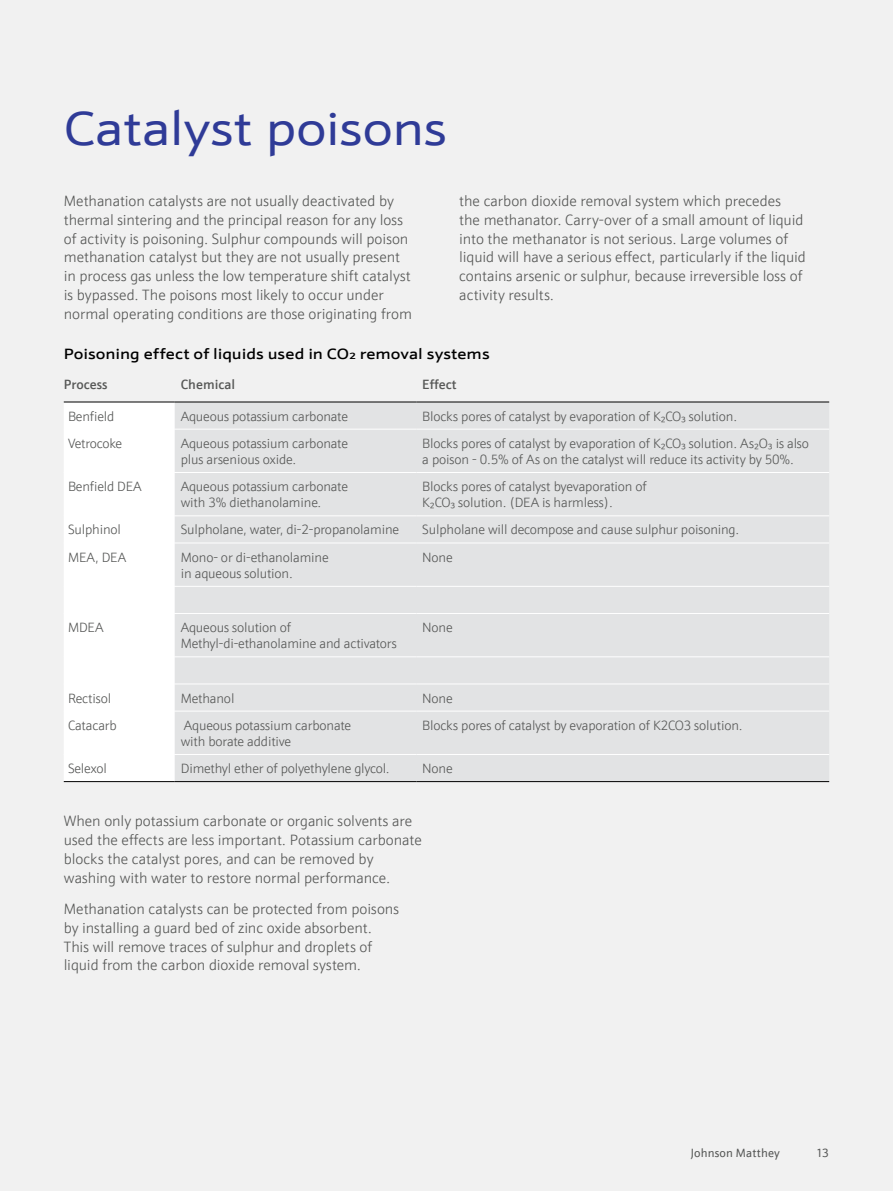
<style>
.page{position:relative;width:893px;height:1191px;background:#f1f1f1}
.page>*{position:absolute;margin:0;border:0;box-sizing:border-box;transform-origin:0 0}
.t1{font:48px "JM Sans Extended";letter-spacing:-.015em;color:#2f3b97}
.t2{font:300 15px/18.8px "JM Sans";letter-spacing:-.005em;color:#575857}
.t3{font:500 15px "JM Sans Extended";color:#000}
.t4{font:300 13.5px/16.2px "JM Sans";letter-spacing:-.01em;color:#575857}
.t5{font:500 13.5px "JM Sans";color:#575857}
.t6{font:12px "JM Sans";letter-spacing:.01em;color:#575857}
</style>
<div class="page">
<div style="left:64px;top:402px;width:111px;height:379px;background:#fff"></div>
<div style="left:175px;top:402px;width:654px;height:379px;background:#e2e3e4"></div>
<hr style="left:175px;top:781px;width:241px;height:1px;background:#000">
<hr style="left:416px;top:781px;width:413px;height:1px;background:#000">
<hr style="left:64px;top:781px;width:111px;height:1px;background:#000">
<hr style="left:64px;top:401px;width:111px;height:1px;background:#000">
<hr style="left:175px;top:401px;width:241px;height:1px;background:#000">
<hr style="left:416px;top:401px;width:413px;height:1px;background:#000">
<hr style="left:64px;top:429px;width:111px;height:1px;background:#fff">
<hr style="left:175px;top:429px;width:241px;height:1px;background:#fff">
<hr style="left:416px;top:429px;width:413px;height:1px;background:#fff">
<hr style="left:64px;top:472px;width:111px;height:1px;background:#fff">
<hr style="left:175px;top:472px;width:241px;height:1px;background:#fff">
<hr style="left:416px;top:472px;width:413px;height:1px;background:#fff">
<hr style="left:64px;top:515px;width:111px;height:1px;background:#fff">
<hr style="left:175px;top:515px;width:241px;height:1px;background:#fff">
<hr style="left:416px;top:515px;width:413px;height:1px;background:#fff">
<hr style="left:64px;top:542px;width:111px;height:1px;background:#fff">
<hr style="left:175px;top:542px;width:241px;height:1px;background:#fff">
<hr style="left:416px;top:542px;width:413px;height:1px;background:#fff">
<hr style="left:64px;top:586px;width:111px;height:1px;background:#fff">
<hr style="left:175px;top:586px;width:241px;height:1px;background:#fff">
<hr style="left:416px;top:586px;width:413px;height:1px;background:#fff">
<hr style="left:64px;top:613px;width:111px;height:1px;background:#fff">
<hr style="left:175px;top:613px;width:241px;height:1px;background:#fff">
<hr style="left:416px;top:613px;width:413px;height:1px;background:#fff">
<hr style="left:64px;top:656px;width:111px;height:1px;background:#fff">
<hr style="left:175px;top:656px;width:241px;height:1px;background:#fff">
<hr style="left:416px;top:656px;width:413px;height:1px;background:#fff">
<hr style="left:64px;top:683px;width:111px;height:1px;background:#fff">
<hr style="left:175px;top:683px;width:241px;height:1px;background:#fff">
<hr style="left:416px;top:683px;width:413px;height:1px;background:#fff">
<hr style="left:64px;top:710px;width:111px;height:1px;background:#fff">
<hr style="left:175px;top:710px;width:241px;height:1px;background:#fff">
<hr style="left:416px;top:710px;width:413px;height:1px;background:#fff">
<hr style="left:64px;top:754px;width:111px;height:1px;background:#fff">
<hr style="left:175px;top:754px;width:241px;height:1px;background:#fff">
<hr style="left:416px;top:754px;width:413px;height:1px;background:#fff">
<h1 class="t1" style="left:64px;top:100px;width:385px">Catalyst poisons</h1>
<p class="t2" style="left:64px;top:191px;width:350px">Methanation catalysts are not usually deactivated by thermal sintering and the principal reason for any loss of activity is poisoning. Sulphur compounds will poison methanation catalyst but they are not usually present in process gas unless the low temperature shift catalyst is bypassed. The poisons most likely to occur under normal operating conditions are those originating from</p>
<p class="t2" style="left:459px;top:191px;width:348px">the carbon dioxide removal system which precedes<br>the methanator. Carry-over of a small amount of liquid into the methanator is not serious. Large volumes of liquid will have a serious effect, particularly if the liquid contains arsenic or sulphur, because irreversible loss of activity results.</p>
<p class="t3" style="left:64px;top:344px;width:427px">Poisoning effect of liquids used in CO2 removal systems</p>
<p class="t5" style="left:64px;top:376px;width:45px">Process</p>
<p class="t5" style="left:181px;top:376px;width:56px">Chemical</p>
<p class="t5" style="left:422px;top:376px;width:36px">Effect</p>
<p class="t4" style="left:68px;top:408px;width:48px">Benfield</p>
<p class="t4" style="left:181px;top:408px;width:169px">Aqueous potassium carbonate</p>
<p class="t4" style="left:422px;top:408px;width:316px">Blocks pores of catalyst by evaporation of K₂CO₃ solution.</p>
<p class="t4" style="left:68px;top:435px;width:56px">Vetrocoke</p>
<p class="t4" style="left:181px;top:435px;width:169px">Aqueous potassium carbonate plus arsenious oxide.</p>
<p class="t4" style="left:422px;top:435px;width:388px">Blocks pores of catalyst by evaporation of K₂CO₃ solution. As₂O₃ is also a poison - 0.5% of As on the catalyst will reduce its activity by 50%.</p>
<p class="t4" style="left:68px;top:478px;width:75px">Benfield DEA</p>
<p class="t4" style="left:181px;top:478px;width:169px">Aqueous potassium carbonate with 3% diethanolamine.</p>
<p class="t4" style="left:422px;top:478px;width:226px">Blocks pores of catalyst byevaporation of<br>K₂CO₃ solution. (DEA is harmless).</p>
<p class="t4" style="left:68px;top:521px;width:55px">Sulphinol</p>
<p class="t4" style="left:181px;top:521px;width:220px">Sulpholane, water, di-2-propanolamine</p>
<p class="t4" style="left:422px;top:521px;width:318px">Sulpholane will decompose and cause sulphur poisoning.</p>
<p class="t4" style="left:68px;top:549px;width:60px">MEA, DEA</p>
<p class="t4" style="left:181px;top:549px;width:150px">Mono- or di-ethanolamine in aqueous solution.</p>
<p class="t4" style="left:422px;top:549px;width:32px">None</p>
<p class="t4" style="left:68px;top:619px;width:37px">MDEA</p>
<p class="t4" style="left:181px;top:619px;width:218px">Aqueous solution of<br>Methyl‑di‑ethanolamine and activators</p>
<p class="t4" style="left:422px;top:619px;width:32px">None</p>
<p class="t4" style="left:68px;top:690px;width:45px">Rectisol</p>
<p class="t4" style="left:181px;top:690px;width:55px">Methanol</p>
<p class="t4" style="left:422px;top:690px;width:32px">None</p>
<p class="t4" style="left:68px;top:717px;width:50px">Catacarb</p>
<p class="t4" style="left:181px;top:717px;width:172px">Aqueous potassium carbonate with borate additive</p>
<p class="t4" style="left:422px;top:717px;width:322px">Blocks pores of catalyst by evaporation of K2CO3 solution.</p>
<p class="t4" style="left:68px;top:760px;width:41px">Selexol</p>
<p class="t4" style="left:181px;top:760px;width:210px">Dimethyl ether of polyethylene glycol.</p>
<p class="t4" style="left:422px;top:760px;width:32px">None</p>
<p class="t2" style="left:64px;top:811px;width:360px">When only potassium carbonate or organic solvents are used the effects are less important. Potassium carbonate blocks the catalyst pores, and can be removed by washing with water to restore normal performance.</p>
<p class="t2" style="left:64px;top:899px;width:337px">Methanation catalysts can be protected from poisons by installing a guard bed of zinc oxide absorbent.<br>This will remove traces of sulphur and droplets of liquid from the carbon dioxide removal system.</p>
<p class="t6" style="left:691px;top:1145px;width:90px">Johnson Matthey</p>
<p class="t6" style="left:816px;top:1145px;width:14px">13</p>
</div>
